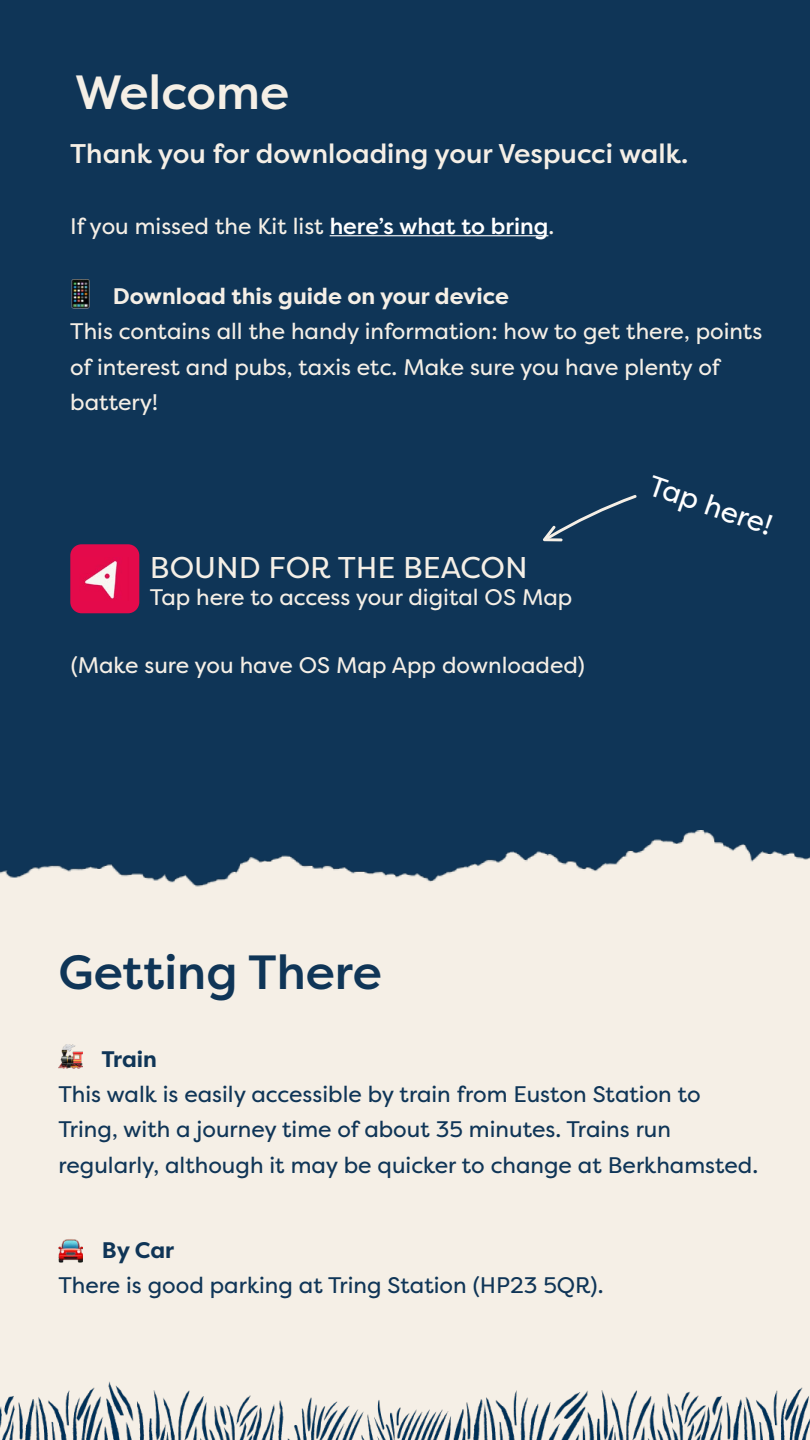
<style>
.page{position:relative;width:810px;height:1440px;background:#fff}
.page>*{position:absolute;margin:0;border:0;box-sizing:border-box;transform-origin:0 0}
.t1{font:500 47.92px "Filson Pro";color:#0f3557}
.t2{font:500 47.92px "Filson Pro";color:#f5efe6}
.t3{font:30px "Filson Pro";color:#f5efe6}
.t4{font:28.8px "Filson Pro";color:#fff}
.t5{font:500 27px "Filson Pro";color:#f5efe6}
.t6{font:22.5px/35.2px "Filson Pro";color:#f5efe6}
.t7{font:22.5px/35.2px "Filson Pro";color:#0f3557}
.t8{font:700 22.5px "Filson Pro";color:#f5efe6}
.t9{font:700 22.5px "Filson Pro";letter-spacing:-.005em;color:#0f3557}
.s1{font-weight:500;color:#fff}
</style>
<div class="page">
<div style="left:0;top:0;width:810px;height:1065px;background:#0f3557"></div>
<div style="left:0;top:916px;width:810px;height:524px;background:#f5efe6"></div>
<img style="left:0;top:830px;width:810px;height:86px">
<img style="left:0;top:1381px;width:810px;height:59px">
<hr style="left:330px;top:235px;width:218px;height:1px;background:#fff">
<img style="left:71px;top:279px;width:19px;height:30px">
<div style="left:70px;top:544px;width:69px;height:69px;background:#e40a4b;border-radius:11px"></div>
<img style="left:84px;top:560px;width:34px;height:39px">
<img style="left:58px;top:1239px;width:25px;height:24px">
<img style="left:59px;top:1044px;width:24px;height:24px">
<svg style="left:543px;top:495px;width:94px;height:46px"></svg>
<h1 class="t2" style="left:75px;top:59px;width:216px">Welcome</h1>
<p class="t5" style="left:70px;top:135px;width:620px">Thank you for downloading your Vespucci walk.</p>
<p class="t6" style="left:70px;top:208px;width:485px">If you missed the Kit list <span class="s1">here’s what to bring</span>.</p>
<p class="t8" style="left:113px;top:282px;width:398px">Download this guide on your device</p>
<p class="t6" style="left:70px;top:313px;width:694px">This contains all the handy information: how to get there, points of interest and pubs, taxis etc. Make sure you have plenty of battery!</p>
<h2 class="t3" style="left:150px;top:548px;width:379px">BOUND FOR THE BEACON</h2>
<p class="t6" style="left:150px;top:579px;width:424px">Tap here to access your digital OS Map</p>
<p class="t6" style="left:71px;top:647px;width:516px">(Make sure you have OS Map App downloaded)</p>
<p class="t4" style="left:656px;top:466px;width:130px;rotate:19deg">Tap here!</p>
<h1 class="t1" style="left:58px;top:939px;width:325px">Getting There</h1>
<p class="t9" style="left:101px;top:1045px;width:57px">Train</p>
<p class="t7" style="left:58px;top:1076px;width:701px">This walk is easily accessible by train from Euston Station to<br>Tring, with a journey time of about 35 minutes. Trains run regularly, although it may be quicker to change at Berkhamsted.</p>
<p class="t9" style="left:102px;top:1236px;width:74px">By Car</p>
<p class="t7" style="left:58px;top:1268px;width:547px">There is good parking at Tring Station (HP23 5QR).</p>
</div>
